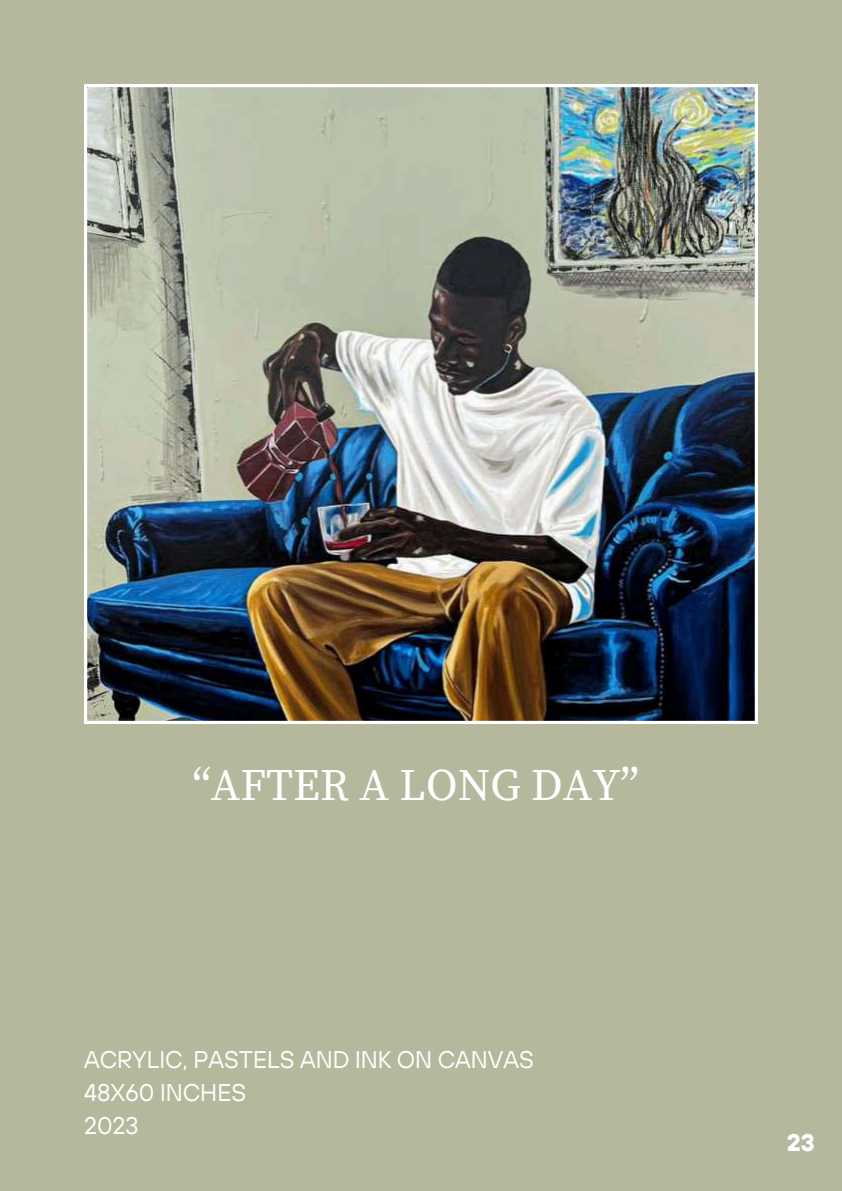
<style>
.page{position:relative;width:842px;height:1191px;background:#fff}
.page>*{position:absolute;margin:0;border:0;box-sizing:border-box;transform-origin:0 0}
.t1{font:44.6px "Source Serif Pro";color:#fff}
.t2{font:24px/33px "TT Hoves";color:#fff}
.t3{font:700 24px "TT Hoves";color:#fff}
</style>
<div class="page">
<div style="left:0;top:0;width:842px;height:1190px;background:#b5b89c"></div>
<img style="left:84px;top:84px;width:674px;height:639px">
<h1 class="t1" style="left:192px;top:759px;width:448px">“AFTER A LONG DAY”</h1>
<p class="t2" style="left:84px;top:1042px;width:451px">ACRYLIC, PASTELS AND INK ON CANVAS<br>48X60 INCHES<br>2023</p>
<p class="t3" style="left:787px;top:1127px;width:30px">23</p>
</div>
